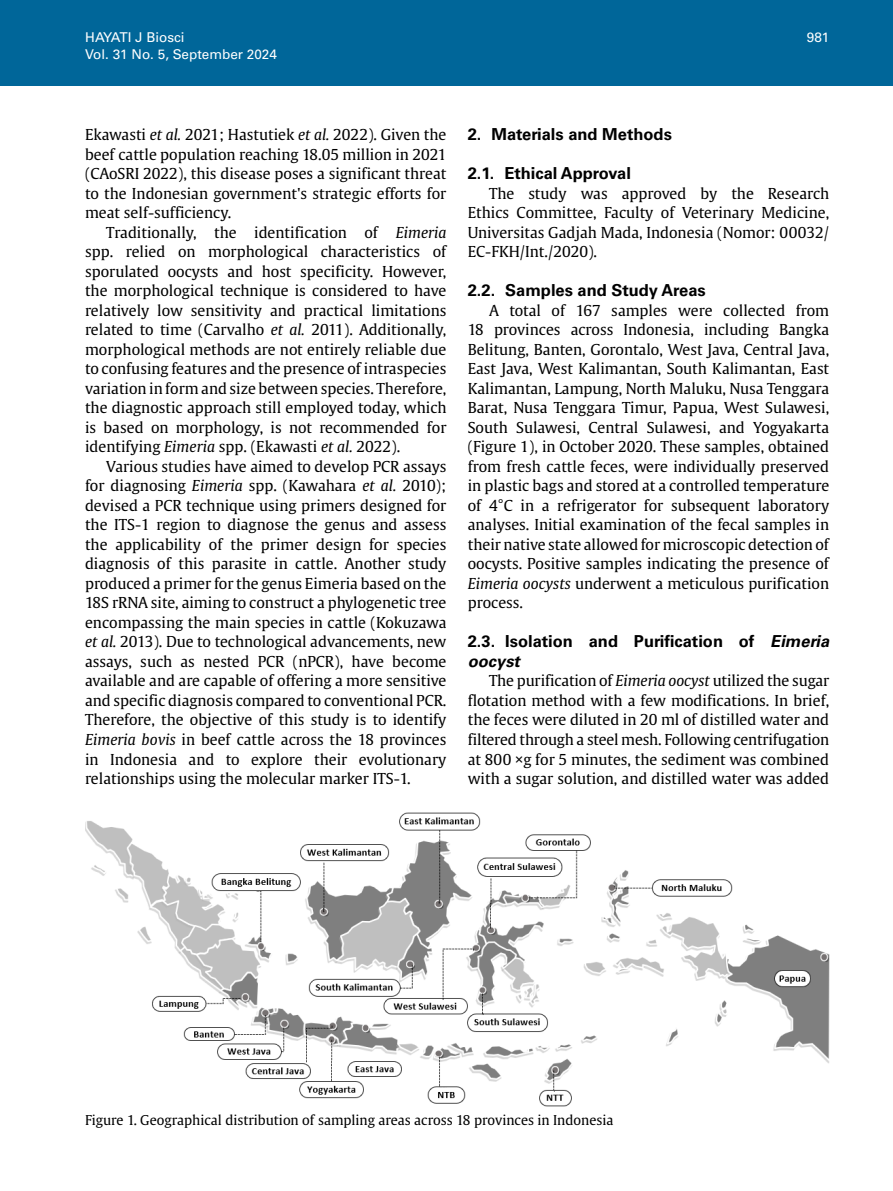
<style>
.page{position:relative;width:893px;height:1191px;background:#fff}
.page>*{position:absolute;margin:0;border:0;box-sizing:border-box;transform-origin:0 0}
.t1{font:700 16.5px/19.5px "Univers LT Std";color:#000}
.t2{font:15px/19.5px "Gulliver";color:#000;text-align:justify}
.t3{font:13.5px "Gulliver";color:#000}
.t4{font:13.5px "Univers LT Std";color:#fff}
.s1{font-style:italic}
</style>
<div class="page">
<img style="left:85px;top:812px;width:744px;height:295px">
<div style="left:0;top:0;width:893px;height:85px;background:#069"></div>
<p class="t4" style="left:85px;top:30px;width:101px">HAYATI J Biosci</p>
<p class="t4" style="left:807px;top:30px;width:24px">981</p>
<p class="t4" style="left:85px;top:46px;width:193px">Vol. 31 No. 5, September 2024</p>
<p class="t2" style="left:85px;top:125px;width:363px">Ekawasti <span class="s1">et al.</span> 2021; Hastutiek <span class="s1">et al.</span> 2022). Given the beef cattle population reaching 18.05 million in 2021 (CAoSRI 2022), this disease poses a significant threat to the Indonesian government's strategic efforts for meat self-sufficiency.</p>
<p class="t2" style="left:85px;top:222px;width:363px;text-indent:21px">Traditionally, the identification of <span class="s1">Eimeria </span>spp. relied on morphological characteristics of sporulated oocysts and host specificity. However, the morphological technique is considered to have relatively low sensitivity and practical limitations related to time (Carvalho <span class="s1">et al.</span> 2011). Additionally, morphological methods are not entirely reliable due to confusing features and the presence of intraspecies variation in form and size between species. Therefore, the diagnostic approach still employed today, which is based on morphology, is not recommended for identifying <span class="s1">Eimeria</span> spp. (Ekawasti <span class="s1">et al.</span> 2022).</p>
<p class="t2" style="left:85px;top:456px;width:363px;text-indent:21px">Various studies have aimed to develop PCR assays for diagnosing <span class="s1">Eimeria</span> spp. (Kawahara <span class="s1">et al.</span> 2010); devised a PCR technique using primers designed for the ITS-1 region to diagnose the genus and assess the applicability of the primer design for species diagnosis of this parasite in cattle. Another study produced a primer for the genus Eimeria based on the 18S rRNA site, aiming to construct a phylogenetic tree encompassing the main species in cattle (Kokuzawa <span class="s1">et al.</span> 2013). Due to technological advancements, new assays, such as nested PCR (nPCR), have become available and are capable of offering a more sensitive and specific diagnosis compared to conventional PCR.<br>Therefore, the objective of this study is to identify <span class="s1">Eimeria bovis</span> in beef cattle across the 18 provinces in Indonesia and to explore their evolutionary relationships using the molecular marker ITS-1.</p>
<p class="t1" style="left:468px;top:125px;width:206px">2. Materials and Methods</p>
<p class="t1" style="left:468px;top:164px;width:165px">2.1. Ethical Approval</p>
<p class="t2" style="left:468px;top:183px;width:363px;text-indent:21px">The study was approved by the Research Ethics Committee, Faculty of Veterinary Medicine, Universitas Gadjah Mada, Indonesia (Nomor: 00032/ EC-FKH/Int./2020).</p>
<p class="t1" style="left:468px;top:281px;width:239px">2.2. Samples and Study Areas</p>
<p class="t2" style="left:468px;top:300px;width:363px;text-indent:21px">A total of 167 samples were collected from 18 provinces across Indonesia, including Bangka Belitung, Banten, Gorontalo, West Java, Central Java, East Java, West Kalimantan, South Kalimantan, East Kalimantan, Lampung, North Maluku, Nusa Tenggara Barat, Nusa Tenggara Timur, Papua, West Sulawesi, South Sulawesi, Central Sulawesi, and Yogyakarta (Figure 1), in October 2020. These samples, obtained from fresh cattle feces, were individually preserved in plastic bags and stored at a controlled temperature of 4°C in a refrigerator for subsequent laboratory analyses. Initial examination of the fecal samples in their native state allowed for microscopic detection of oocysts. Positive samples indicating the presence of <span class="s1">Eimeria oocysts</span> underwent a meticulous purification process.</p>
<p class="t1" style="left:468px;top:632px;width:367px">2.3. Isolation and Purification of <span class="s1">Eimeria oocyst</span></p>
<p class="t2" style="left:468px;top:671px;width:363px;text-indent:21px">The purification of <span class="s1">Eimeria oocyst</span> utilized the sugar flotation method with a few modifications. In brief, the feces were diluted in 20 ml of distilled water and filtered through a steel mesh. Following centrifugation at 800 ×g for 5 minutes, the sediment was combined with a sugar solution, and distilled water was added</p>
<p class="t3" style="left:85px;top:1112px;width:530px">Figure 1. Geographical distribution of sampling areas across 18 provinces in Indonesia</p>
</div>
